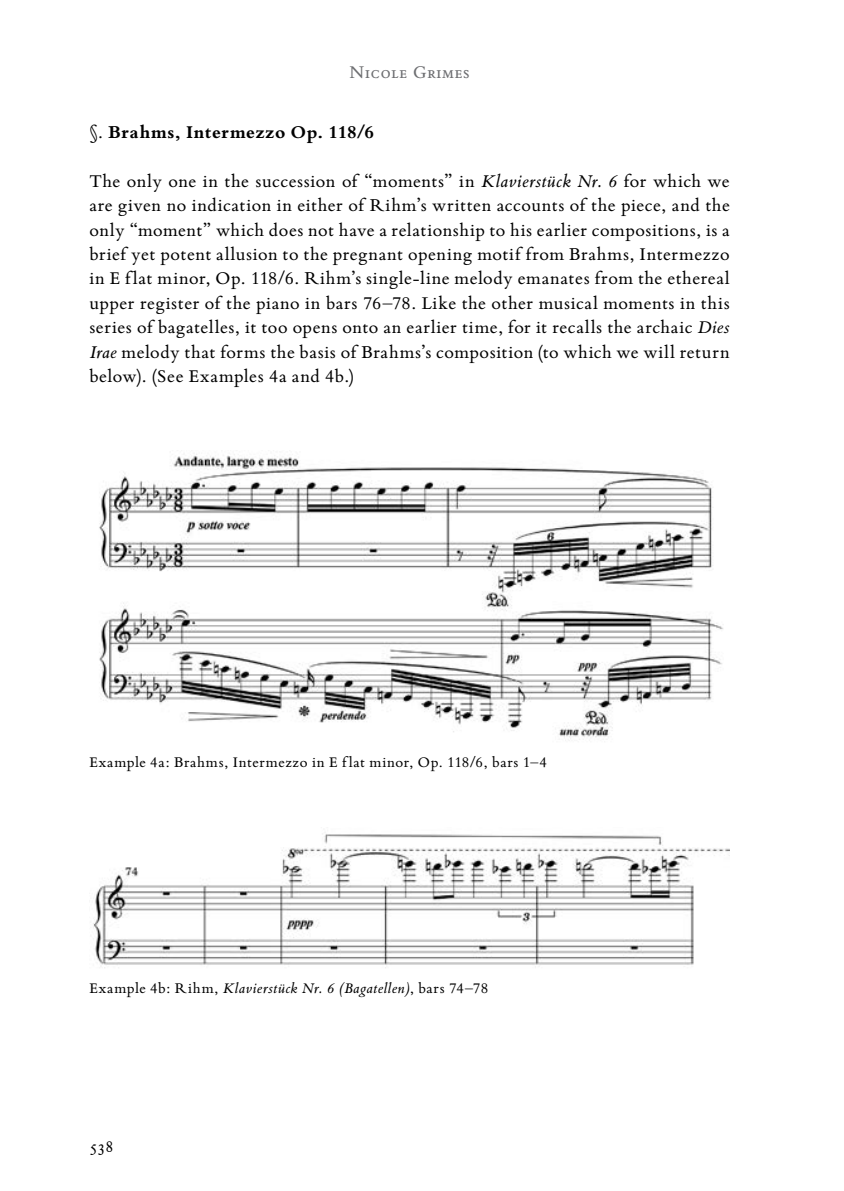
<style>
.page{position:relative;width:844px;height:1191px;background:#fff}
.page>*{position:absolute;margin:0;border:0;box-sizing:border-box;transform-origin:0 0}
.t1{font:19.25px/24.5px "Bembo Book MT Pro";letter-spacing:.035em;color:#000;text-align:justify}
.t2{font:700 19.25px "Bembo Book MT Pro";letter-spacing:.04em;color:#000}
.t3{font:19.25px "Bembo Book MT Pro";letter-spacing:.045em;color:#6d6e71}
.t4{font:18.38px "Bembo Book MT Pro";color:#000}
.t5{font:15.75px "Bembo Book MT Pro";letter-spacing:.05em;color:#000}
.t6{font:italic 15.75px "Bembo Book MT Pro";letter-spacing:.035em;color:#000}
.s1{font-weight:400}
.s2{font-style:italic}
.s3{font-style:normal}
</style>
<div class="page">
<img style="left:99px;top:454px;width:624px;height:287px">
<img style="left:93px;top:832px;width:636px;height:136px">
<p class="t3" style="left:349px;top:59px;width:121px">Nicole Grimes</p>
<p class="t2" style="left:89px;top:119px;width:286px"><span class="s1">§.</span> Brahms, Intermezzo Op. 118/6</p>
<p class="t1" style="left:89px;top:168px;width:641px">The only one in the succession of “moments” in <span class="s2">Klavierstück Nr. 6</span> for which we are given no indication in either of Rihm’s written accounts of the piece, and the only “moment” which does not have a relationship to his earlier compositions, is a brief yet potent allusion to the pregnant opening motif from Brahms, Intermezzo in E flat minor, Op. 118/6. Rihm’s single-line melody emanates from the ethereal upper register of the piano in bars 76–78. Like the other musical moments in this series of bagatelles, it too opens onto an earlier time, for it recalls the archaic <span class="s2">Dies Irae</span> melody that forms the basis of Brahms’s composition (to which we will return below). (See Examples 4a and 4b.)</p>
<p class="t5" style="left:89px;top:752px;width:459px">Example 4a: Brahms, Intermezzo in E flat minor, Op. 118/6, bars 1–4</p>
<p class="t6" style="left:89px;top:977px;width:400px"><span class="s3">Example 4b: Rihm ,</span> Klavierstück Nr. 6 (Bagatellen)<span class="s3">, bars 74–78</span></p>
<p class="t4" style="left:89px;top:1133px;width:25px">538</p>
</div>
